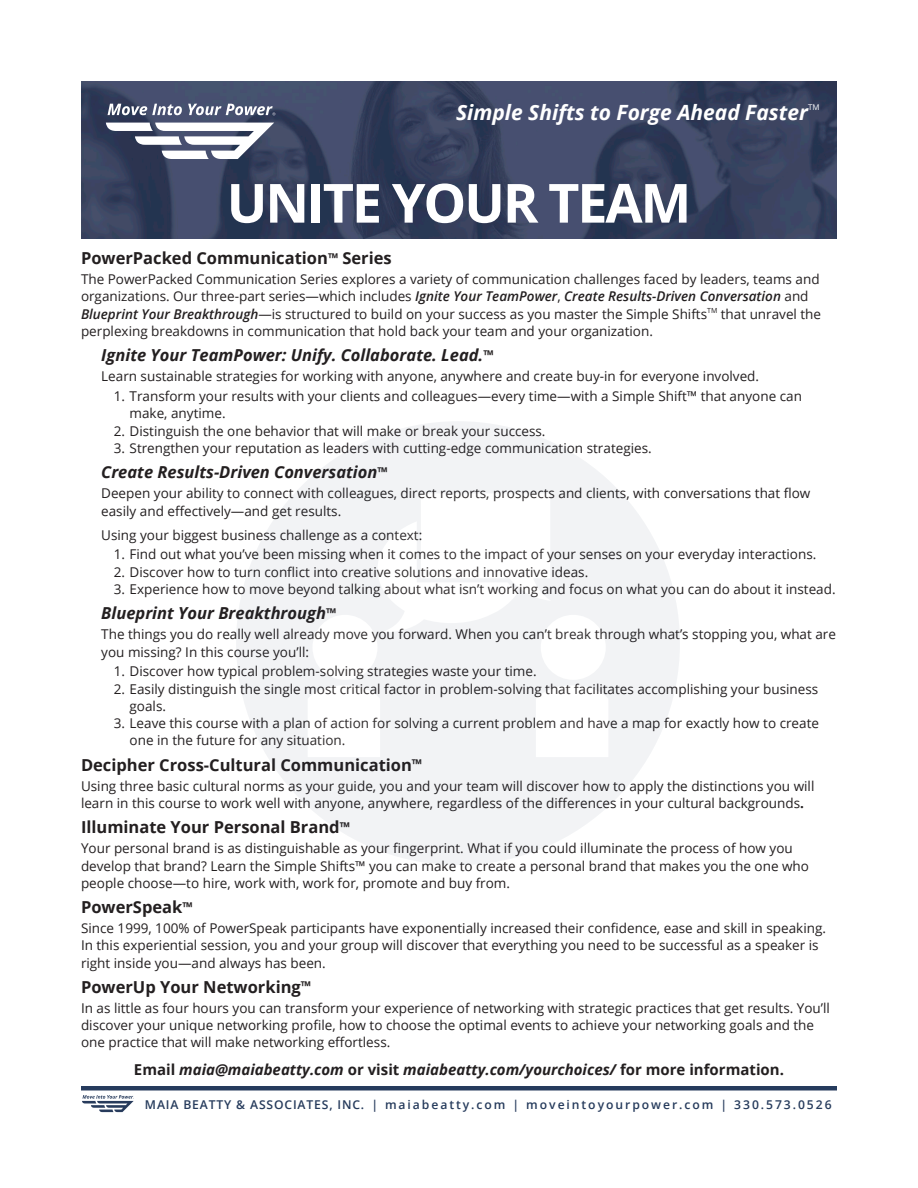
<style>
.page{position:relative;width:918px;height:1188px;background:#fff}
.page>*{position:absolute;margin:0;border:0;box-sizing:border-box;transform-origin:0 0}
.Main_Header{font:700 54px "Open Sans";letter-spacing:-.04em;color:#fff}
.Hanging_Indent_1{font:italic 700 21px "Open Sans";color:#fff}
.Topic_Subhead{font:italic 700 16.5px "Open Sans";color:#231f20}
.Topic_Subhead-2{font:700 16.5px "Open Sans";color:#231f20}
.Text{font:700 16.5px "Open Sans";color:#231f20}
.Text-2{font:italic 700 15px "Open Sans";color:#231f20}
.Text-3{font:13.5px/17.2px "Open Sans";color:#231f20}
.Numbered_Indent{font:13.5px/17.2px "Open Sans";color:#231f20}
.t1{font:600 12.15px "Open Sans";letter-spacing:.16em;color:#263b5c}
.Hanging_Indent_1-2{font:7.8px "Open Sans";color:#fff}
.s1{font-size:13.5px}
.s2{font-weight:600;font-style:italic}
.s3{font-style:normal;font-size:13.5px}
.s4{font-weight:700}
.s5{font-style:normal}
</style>
<div class="page">
<hr style="left:81px;top:1086px;width:756px;height:4px;background:#263b5d">
<svg style="left:82px;top:1095px;width:52px;height:17px"></svg>
<img style="left:81px;top:81px;width:756px;height:158px">
<svg style="left:108px;top:104px;width:74px;height:11px"></svg>
<svg style="left:106px;top:123px;width:168px;height:36px"></svg>
<svg style="left:188px;top:104px;width:87px;height:11px"></svg>
<div style="left:236px;top:421px;width:444px;height:444px;background:#f2f3f5;border-radius:50%"></div>
<div style="left:312px;top:615px;width:66px;height:65px;background:#fff;border-radius:50%"></div>
<div style="left:308px;top:686px;width:72px;height:71px;background:#fff"></div>
<div style="left:541px;top:615px;width:65px;height:65px;background:#fff;border-radius:50%"></div>
<div style="left:536px;top:686px;width:72px;height:71px;background:#fff"></div>
<svg style="left:378px;top:494px;width:172px;height:138px"></svg>
<p class="Hanging_Indent_1" style="left:456px;top:97px;width:353px">Simple Shifts to Forge Ahead Faster</p>
<p class="Hanging_Indent_1-2" style="left:808px;top:101px;width:13px">TM</p>
<p class="Main_Header" style="left:227px;top:165px;width:466px">UNITE YOUR TEAM</p>
<p class="Topic_Subhead-2" style="left:81px;top:247px;width:312px">PowerPacked Communication<span class="s1">™</span> Series</p>
<p class="Text-3" style="left:81px;top:270px;width:742px">The PowerPacked Communication Series explores a variety of communication challenges faced by leaders, teams and organizations. Our three-part series—which includes <span class="s2">Ignite Your TeamPower</span>, <span class="s2">Create Results-Driven Conversation</span> and <span class="s2">Blueprint Your Breakthrough</span>—is structured to build on your success as you master the Simple Shifts<sup>TM</sup> that unravel the perplexing breakdowns in communication that hold back your team and your organization.</p>
<p class="Topic_Subhead" style="left:101px;top:344px;width:394px">Ignite Your TeamPower: Unify. Collaborate. Lead.<span class="s3">™</span></p>
<p class="Text-3" style="left:101px;top:367px;width:659px">Learn sustainable strategies for working with anyone, anywhere and create buy-in for everyone involved.</p>
<p class="Numbered_Indent" style="left:130px;top:387px;width:674px;text-indent:-16px">1. Transform your results with your clients and colleagues—every time—with a Simple Shift™ that anyone can make, anytime.</p>
<p class="Numbered_Indent" style="left:114px;top:422px;width:433px">2. Distinguish the one behavior that will make or break your success.</p>
<p class="Numbered_Indent" style="left:114px;top:439px;width:539px">3. Strengthen your reputation as leaders with cutting-edge communication strategies.</p>
<p class="Topic_Subhead" style="left:101px;top:461px;width:288px">Create Results-Driven Conversation<span class="s3">™</span></p>
<p class="Text-3" style="left:101px;top:484px;width:711px">Deepen your ability to connect with colleagues, direct reports, prospects and clients, with conversations that flow easily and effectively—and get results.</p>
<p class="Text-3" style="left:101px;top:526px;width:323px">Using your biggest business challenge as a context:</p>
<p class="Numbered_Indent" style="left:114px;top:546px;width:704px">1. Find out what you’ve been missing when it comes to the impact of your senses on your everyday interactions.</p>
<p class="Numbered_Indent" style="left:114px;top:563px;width:476px">2. Discover how to turn conflict into creative solutions and innovative ideas.</p>
<p class="Numbered_Indent" style="left:114px;top:580px;width:723px">3. Experience how to move beyond talking about what isn’t working and focus on what you can do about it instead.</p>
<p class="Topic_Subhead" style="left:101px;top:602px;width:236px">Blueprint Your Breakthrough<span class="s3">™</span></p>
<p class="Text-3" style="left:101px;top:625px;width:736px">The things you do really well already move you forward. When you can’t break through what’s stopping you, what are you missing? In this course you’ll:</p>
<p class="Numbered_Indent" style="left:114px;top:663px;width:424px">1. Discover how typical problem-solving strategies waste your time.</p>
<p class="Numbered_Indent" style="left:130px;top:680px;width:690px;text-indent:-16px">2. Easily distinguish the single most critical factor in problem-solving that facilitates accomplishing your business goals.</p>
<p class="Numbered_Indent" style="left:130px;top:714px;width:691px;text-indent:-16px">3. Leave this course with a plan of action for solving a current problem and have a map for exactly how to create one in the future for any situation.</p>
<p class="Text" style="left:81px;top:753px;width:343px">Decipher Cross-Cultural Communication<span class="s1">™</span></p>
<p class="Text-3" style="left:81px;top:777px;width:735px">Using three basic cultural norms as your guide, you and your team will discover how to apply the distinctions you will learn in this course to work well with anyone, anywhere, regardless of the differences in your cultural backgrounds<span class="s4">.</span></p>
<p class="Topic_Subhead-2" style="left:81px;top:816px;width:270px">Illuminate Your Personal Brand<span class="s1">™</span></p>
<p class="Text-3" style="left:81px;top:839px;width:730px">Your personal brand is as distinguishable as your fingerprint. What if you could illuminate the process of how you develop that brand? Learn the Simple Shifts™ you can make to create a personal brand that makes you the one who people choose—to hire, work with, work for, promote and buy from.</p>
<p class="Topic_Subhead-2" style="left:81px;top:896px;width:113px">PowerSpeak<span class="s1">™</span></p>
<p class="Text-3" style="left:81px;top:919px;width:747px">Since 1999, 100% of PowerSpeak participants have exponentially increased their confidence, ease and skill in speaking.<br>In this experiential session, you and your group will discover that everything you need to be successful as a speaker is right inside you—and always has been.</p>
<p class="Topic_Subhead-2" style="left:81px;top:975px;width:231px">PowerUp Your Networking<span class="s1">™</span></p>
<p class="Text-3" style="left:81px;top:999px;width:751px">In as little as four hours you can transform your experience of networking with strategic practices that get results. You’ll discover your unique networking profile, how to choose the optimal events to achieve your networking goals and the one practice that will make networking effortless.</p>
<p class="Text-2" style="left:134px;top:1059px;width:652px"><span class="s5">Email</span> maia@maiabeatty.com <span class="s5">or visit</span> maiabeatty.com/yourchoices/ <span class="s5">for more information.</span></p>
<p class="t1" style="left:145px;top:1096px;width:688px">MAIA BEATTY &amp; ASSOCIATES, INC. | maiabeatty.com | moveintoyourpower.com | 330.573.0526</p>
</div>
